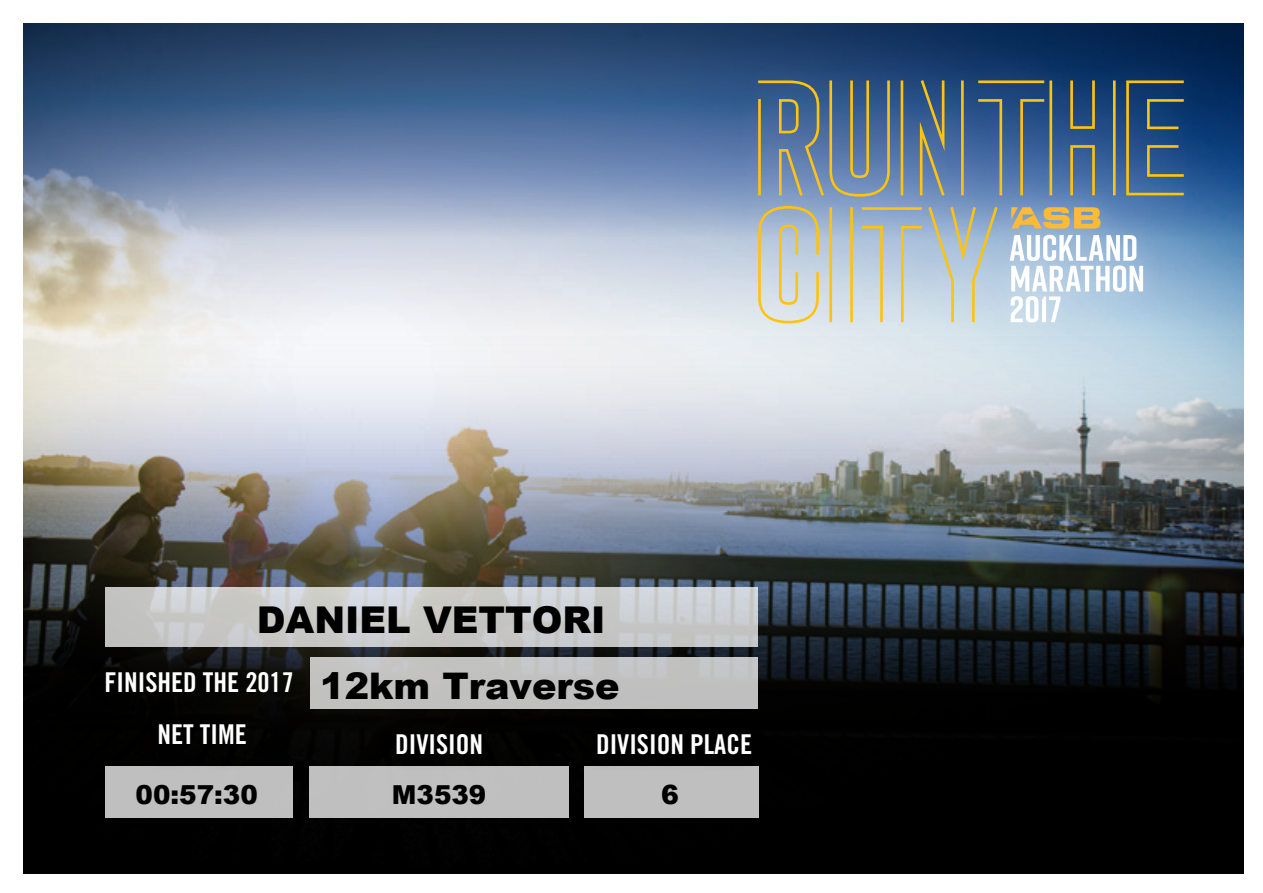
<style>
.page{position:relative;width:1263px;height:893px;background:#fff}
.page>*{position:absolute;margin:0;border:0;box-sizing:border-box;transform-origin:0 0}
.t1{font:900 36.9px "Arial";color:#000}
.t2{font:900 36.6px "Arial";color:#000}
.t3{font:27.3px/51.8px "Trade Gothic Bold Cond Twenty";color:#fff;text-align:center}
.t4{font:900 26.55px "Arial";color:#000}
.t5{font:900 26.25px "Arial";color:#000}
.t6{font:900 26.1px "Arial";color:#000}
</style>
<div class="page">
<img style="left:23px;top:390px;width:1220px;height:484px">
<svg style="left:23px;top:24px;width:1220px;height:366px;background:#90a0b7"></svg>
<svg style="left:105px;top:587px;width:653px;height:60px;background:#c9cbcb"></svg>
<div style="left:584px;top:766px;width:174px;height:51px;background:#bfbfbf"></div>
<div style="left:309px;top:766px;width:260px;height:51px;background:#bfbfbf"></div>
<div style="left:105px;top:766px;width:188px;height:51px;background:#bfbfbf"></div>
<div style="left:130px;top:722px;width:135px;height:44px;background:#020100"></div>
<div style="left:372px;top:709px;width:134px;height:57px;background:#030201"></div>
<img style="left:570px;top:709px;width:202px;height:75px">
<img style="left:82px;top:647px;width:235px;height:75px">
<div style="left:311px;top:657px;width:447px;height:52px;background:#c1c1c0"></div>
<img style="left:719px;top:42px;width:503px;height:320px">
<svg style="left:758px;top:80px;width:426px;height:243px;background:#879aa8"></svg>
<h1 class="t1" style="left:257px;top:593px;width:350px">DANIEL VETTORI</h1>
<h2 class="t2" style="left:320px;top:659px;width:301px">12km Traverse</h2>
<p class="t3" style="left:104px;top:656px;width:191px">FINISHED THE 2017<br>NET TIME</p>
<p class="t3" style="left:395px;top:718px;width:89px">DIVISION</p>
<p class="t3" style="left:596px;top:718px;width:158px">DIVISION PLACE</p>
<p class="t5" style="left:136px;top:775px;width:124px">00:57:30</p>
<p class="t6" style="left:392px;top:776px;width:96px">M3539</p>
<p class="t4" style="left:661px;top:775px;width:19px">6</p>
</div>
